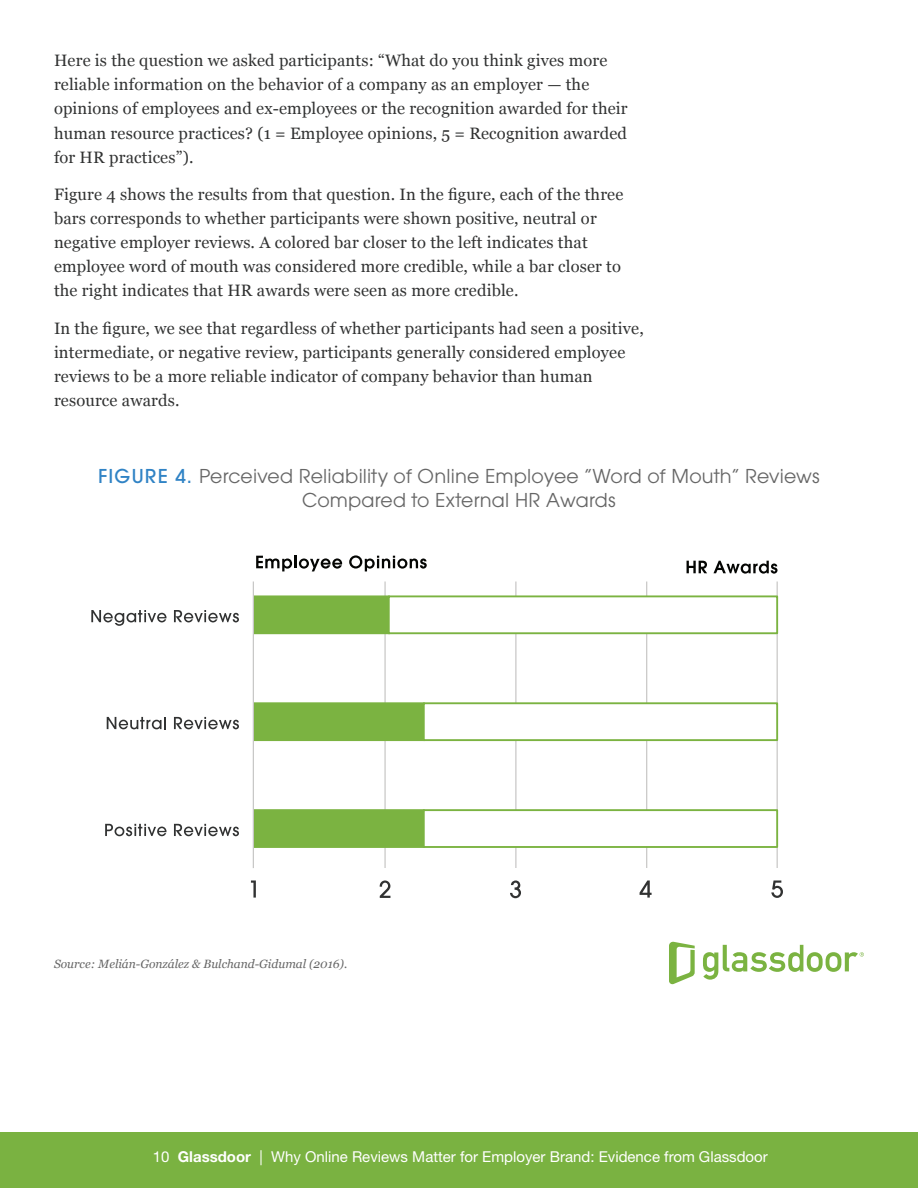
<style>
.page{position:relative;width:918px;height:1188px;background:#fff}
.page>*{position:absolute;margin:0;border:0;box-sizing:border-box;transform-origin:0 0}
.t1{font:21px/24px "Avalon";letter-spacing:.01em;color:#666;text-align:center}
.t2{font:16.5px/24px "Georgia";letter-spacing:.01em;color:#313232}
.t3{font:15px "Helvetica Neue LT Std";color:#fff}
.t4{font:italic 12px "Georgia";color:#666}
.s1{font-weight:500;color:#3083c5}
.s2{font-weight:700}
</style>
<div class="page">
<div style="left:0;top:1132px;width:918px;height:56px;background:#7ab241"></div>
<svg style="left:251px;top:880px;width:5px;height:18px"></svg>
<svg style="left:380px;top:880px;width:10px;height:18px"></svg>
<svg style="left:510px;top:880px;width:11px;height:18px"></svg>
<svg style="left:640px;top:880px;width:12px;height:18px"></svg>
<svg style="left:771px;top:880px;width:12px;height:18px"></svg>
<hr style="left:777px;top:582px;width:1px;height:286px;background:#c7c6c5">
<hr style="left:646px;top:582px;width:1px;height:286px;background:#c7c6c5">
<hr style="left:515px;top:582px;width:1px;height:286px;background:#c7c6c5">
<hr style="left:384px;top:582px;width:2px;height:286px;background:#c7c6c5">
<svg style="left:252px;top:595px;width:135px;height:254px"></svg>
<svg style="left:387px;top:595px;width:392px;height:254px"></svg>
<hr style="left:253px;top:582px;width:1px;height:286px;background:#c7c6c5">
<svg style="left:105px;top:824px;width:61px;height:12px"></svg>
<svg style="left:174px;top:824px;width:65px;height:12px"></svg>
<svg style="left:107px;top:717px;width:59px;height:12px"></svg>
<svg style="left:174px;top:717px;width:65px;height:12px"></svg>
<svg style="left:91px;top:610px;width:75px;height:16px"></svg>
<svg style="left:174px;top:610px;width:65px;height:12px"></svg>
<svg style="left:256px;top:556px;width:86px;height:15px"></svg>
<svg style="left:349px;top:555px;width:78px;height:16px"></svg>
<svg style="left:687px;top:561px;width:20px;height:12px"></svg>
<svg style="left:713px;top:561px;width:65px;height:13px"></svg>
<svg style="left:703px;top:945px;width:161px;height:35px"></svg>
<svg style="left:669px;top:941px;width:26px;height:44px"></svg>
<p class="t2" style="left:54px;top:48px;width:575px">Here is the question we asked participants: “What do you think gives more reliable information on the behavior of a company as an employer — the opinions of employees and ex-employees or the recognition awarded for their human resource practices? (1 = Employee opinions, 5 = Recognition awarded for HR practices”).</p>
<p class="t2" style="left:54px;top:182px;width:571px">Figure 4 shows the results from that question. In the figure, each of the three bars corresponds to whether participants were shown positive, neutral or negative employer reviews. A colored bar closer to the left indicates that employee word of mouth was considered more credible, while a bar closer to the right indicates that HR awards were seen as more credible.</p>
<p class="t2" style="left:54px;top:315px;width:591px">In the figure, we see that regardless of whether participants had seen a positive, intermediate, or negative review, participants generally considered employee reviews to be a more reliable indicator of company behavior than human resource awards.</p>
<p class="t1" style="left:98px;top:464px;width:723px"><span class="s1">FIGURE 4.</span> Perceived Reliability of Online Employee “Word of Mouth” Reviews<br>Compared to External HR Awards</p>
<p class="t4" style="left:54px;top:956px;width:295px">Source: Melián-González &amp; Bulchand-Gidumal (2016).</p>
<p class="t3" style="left:153px;top:1148px;width:617px">10 <span class="s2">Glassdoor</span> | Why Online Reviews Matter for Employer Brand: Evidence from Glassdoor</p>
</div>
